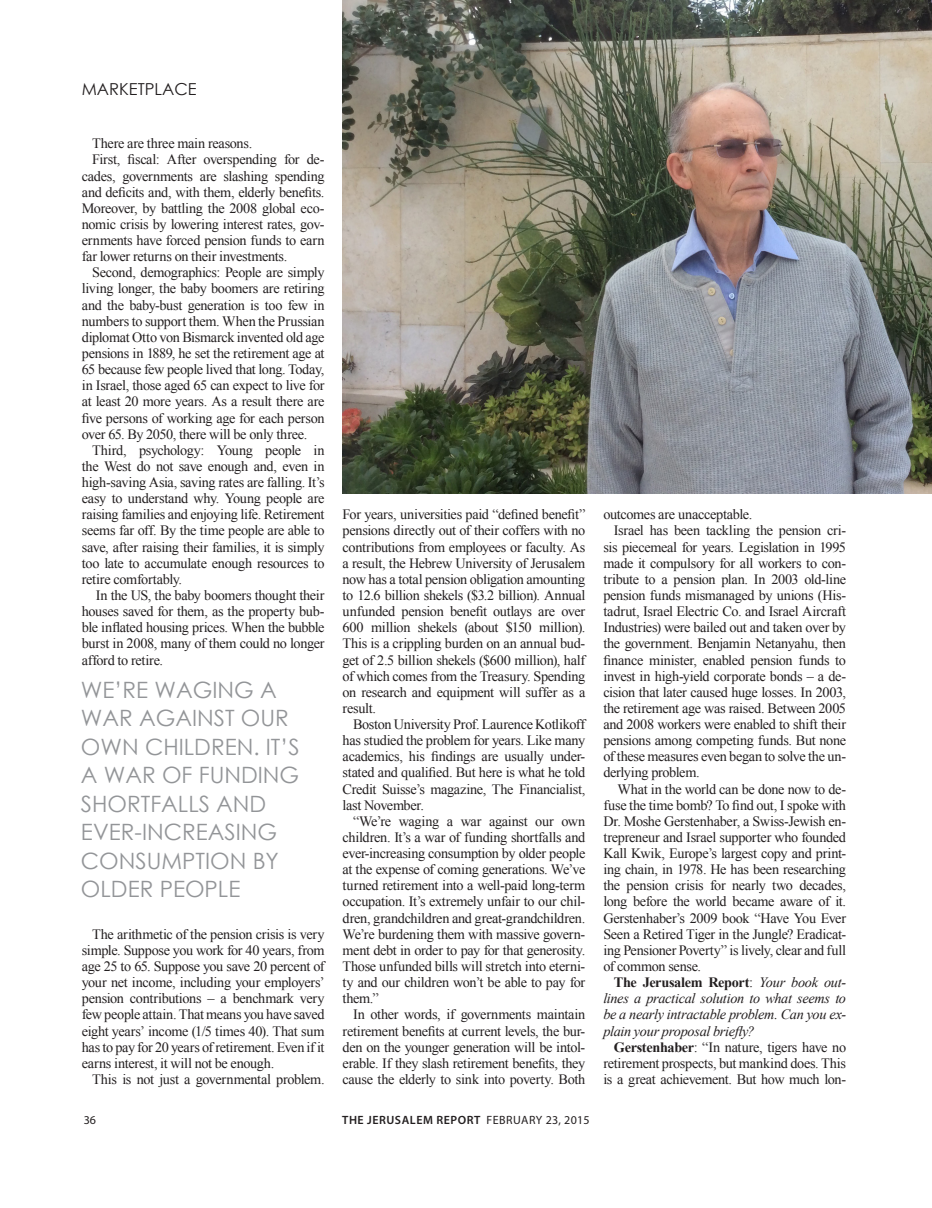
<style>
.page{position:relative;width:932px;height:1208px;background:#fff}
.page>*{position:absolute;margin:0;border:0;box-sizing:border-box;transform-origin:0 0}
.t1{font:22.5px/28.5px "Century Gothic";color:#939598}
.t2{font:16.5px "Century Gothic";color:#231f20}
._3_line_drop_cap{font:14.25px/16.2px "Times New Roman";letter-spacing:-.02em;color:#231f20;text-align:justify}
._3_line_drop_cap-2{font:italic 14.25px/16px "Times New Roman";letter-spacing:-.025em;color:#231f20;text-align:justify}
.t3{font:600 12px "Myriad Pro";letter-spacing:.045em;color:#231f20}
.t4{font:12px "Myriad Pro";color:#231f20}
.s1{font-weight:400}
.s2{font-weight:700;font-style:normal}
.s3{font-style:normal}
.s4{font-weight:700}
</style>
<div class="page">
<img style="left:342px;top:0;width:589px;height:493px">
<p class="t2" style="left:82px;top:78px;width:116px">MARKETPLACE</p>
<p class="_3_line_drop_cap" style="left:92px;top:135px;width:161px">There are three main reasons.</p>
<p class="_3_line_drop_cap" style="left:82px;top:151px;width:244px;text-indent:10px">First, fiscal: After overspending for de&shy;cades, governments are slashing spending and deficits and, with them, elderly benefits.<br>Moreover, by battling the 2008 global eco&shy;nomic crisis by lowering interest rates, gov&shy;ernments have forced pension funds to earn far lower returns on their investments.</p>
<p class="_3_line_drop_cap" style="left:82px;top:264px;width:244px;text-indent:10px">Second, demographics: People are simply living longer, the baby boomers are retiring and the baby-bust generation is too few in numbers to support them. When the Prussian diplomat Otto von Bismarck invented old age pensions in 1889, he set the retirement age at 65 because few people lived that long. Today, in Israel, those aged 65 can expect to live for at least 20 more years. As a result there are five persons of working age for each person over 65. By 2050, there will be only three.</p>
<p class="_3_line_drop_cap" style="left:82px;top:442px;width:244px;text-indent:10px">Third, psychology: Young people in the West do not save enough and, even in high-saving Asia, saving rates are falling. It’s easy to understand why. Young people are raising families and enjoying life. Retirement seems far off. By the time people are able to save, after raising their families, it is simply too late to accumulate enough resources to retire comfortably.</p>
<p class="_3_line_drop_cap" style="left:82px;top:587px;width:244px;text-indent:14px">In the US, the baby boomers thought their houses saved for them, as the property bub&shy;ble inflated housing prices. When the bubble burst in 2008, many of them could no longer afford to retire.</p>
<p class="t1" style="left:81px;top:675px;width:220px">WE’RE WAGING A<br>WAR AGAINST OUR<br>OWN CHILDREN. IT’S<br>A WAR OF FUNDING<br>SHORTFALLS AND<br>EVER-INCREASING<br>CONSUMPTION BY<br>OLDER PEOPLE</p>
<p class="_3_line_drop_cap" style="left:82px;top:925px;width:244px;text-indent:10px">The arithmetic of the pension crisis is very simple. Suppose you work for 40 years, from age 25 to 65. Suppose you save 20 percent of your net income, including your employers’ pension contributions – a benchmark very few people attain. That means you have saved eight years’ income (1/5 times 40). That sum has to pay for 20 years of retirement. Even if it earns interest, it will not be enough.</p>
<p class="_3_line_drop_cap" style="left:92px;top:1070px;width:234px">This is not just a governmental problem.</p>
<p class="_3_line_drop_cap" style="left:342px;top:506px;width:244px">For years, universities paid “defined benefit” pensions directly out of their coffers with no contributions from employees or faculty. As a result, the Hebrew University of Jerusalem now has a total pension obligation amounting to 12.6 billion shekels ($3.2 billion). Annual unfunded pension benefit outlays are over 600 million shekels (about $150 million).<br>This is a crippling burden on an annual bud&shy;get of 2.5 billion shekels ($600 million), half of which comes from the Treasury. Spending on research and equipment will suffer as a result.</p>
<p class="_3_line_drop_cap" style="left:342px;top:716px;width:244px;text-indent:10px">Boston University Prof. Laurence Kotlikoff has studied the problem for years. Like many academics, his findings are usually under&shy;stated and qualified. But here is what he told Credit Suisse’s magazine, The Financialist, last November.</p>
<p class="_3_line_drop_cap" style="left:342px;top:812px;width:244px;text-indent:10px">“We’re waging a war against our own children. It’s a war of funding shortfalls and ever-increasing consumption by older people at the expense of coming generations. We’ve turned retirement into a well-paid long-term occupation. It’s extremely unfair to our chil&shy;dren, grandchildren and great-grandchildren.<br>We’re burdening them with massive govern&shy;ment debt in order to pay for that generosity.<br>Those unfunded bills will stretch into eterni&shy;ty and our children won’t be able to pay for them.”</p>
<p class="_3_line_drop_cap" style="left:342px;top:1006px;width:244px;text-indent:10px">In other words, if governments maintain retirement benefits at current levels, the bur&shy;den on the younger generation will be intol&shy;erable. If they slash retirement benefits, they cause the elderly to sink into poverty. Both</p>
<p class="t4" style="left:84px;top:1112px;width:14px">36</p>
<p class="t3" style="left:342px;top:1112px;width:249px">THE JERUSALEM REPORT <span class="s1">FEBRUARY 23, 2015</span></p>
<p class="_3_line_drop_cap" style="left:603px;top:506px;width:150px">outcomes are unacceptable.</p>
<p class="_3_line_drop_cap" style="left:603px;top:522px;width:244px;text-indent:10px">Israel has been tackling the pension cri&shy;sis piecemeal for years. Legislation in 1995 made it compulsory for all workers to con&shy;tribute to a pension plan. In 2003 old-line pension funds mismanaged by unions (His&shy;tadrut, Israel Electric Co. and Israel Aircraft Industries) were bailed out and taken over by the government. Benjamin Netanyahu, then finance minister, enabled pension funds to invest in high-yield corporate bonds – a de&shy;cision that later caused huge losses. In 2003, the retirement age was raised. Between 2005 and 2008 workers were enabled to shift their pensions among competing funds. But none of these measures even began to solve the un&shy;derlying problem.</p>
<p class="_3_line_drop_cap" style="left:603px;top:780px;width:244px;text-indent:14px">What in the world can be done now to de&shy;fuse the time bomb? To find out, I spoke with Dr. Moshe Gerstenhaber, a Swiss-Jewish en&shy;trepreneur and Israel supporter who founded Kall Kwik, Europe’s largest copy and print&shy;ing chain, in 1978. He has been researching the pension crisis for nearly two decades, long before the world became aware of it.<br>Gerstenhaber’s 2009 book “Have You Ever Seen a Retired Tiger in the Jungle? Eradicat&shy;ing Pensioner Poverty” is lively, clear and full of common sense.</p>
<p class="_3_line_drop_cap-2" style="left:603px;top:974px;width:244px;text-indent:10px"><span class="s2">The Jerusalem Report</span><span class="s3">:</span> Your book out&shy;lines a practical solution to what seems to be a nearly intractable problem. Can you ex&shy;plain your proposal briefly?</p>
<p class="_3_line_drop_cap" style="left:603px;top:1038px;width:244px;text-indent:10px"><span class="s4">Gerstenhaber</span>: “In nature, tigers have no retirement prospects, but mankind does. This is a great achievement. But how much lon-</p>
</div>
